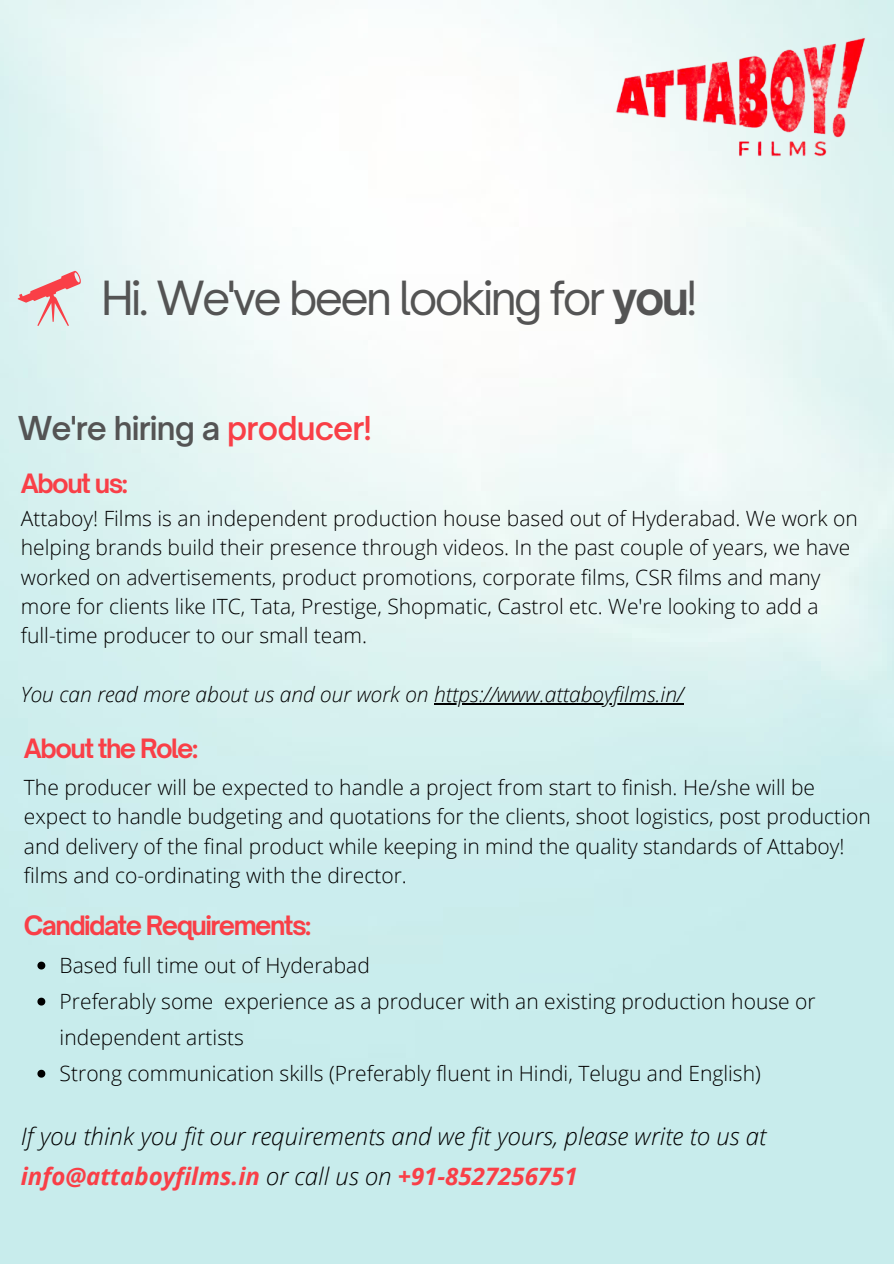
<style>
.page{position:relative;width:894px;height:1264px;background:#fff}
.page>*{position:absolute;margin:0;border:0;box-sizing:border-box;transform-origin:0 0}
.t1{font:45px "Open Sauce One";letter-spacing:-.06em;color:#545454}
.t2{font:600 31.5px "Open Sauce One";letter-spacing:-.025em;color:#545454}
.t3{font:700 25.5px "Open Sauce One";letter-spacing:-.06em;color:#f93f47}
.t4{font:italic 300 24px/40.5px "Open Sans";color:#000}
.t5{font:300 21px/29.2px "Open Sans";color:#000}
.t6{font:italic 300 21px "Open Sans";color:#000}
.s1{font-weight:700}
.s2{color:#f93f47}
.s3{font-weight:700;color:#f93f47}
</style>
<div class="page">
<img style="left:0;top:0;width:893px;height:1263px">
<img style="left:600px;top:25px;width:270px;height:145px">
<svg style="left:18px;top:271px;width:63px;height:55px;background:#e4c4c5"></svg>
<hr style="left:434px;top:703px;width:249px;height:1px;background:#000">
<svg style="left:37px;top:961px;width:8px;height:8px"></svg>
<svg style="left:37px;top:997px;width:8px;height:8px"></svg>
<svg style="left:37px;top:1069px;width:8px;height:8px"></svg>
<p class="t1" style="left:101px;top:270px;width:598px">Hi. We've been looking for <span class="s1">you</span>!</p>
<p class="t2" style="left:18px;top:409px;width:356px">We're hiring a <span class="s2">producer!</span></p>
<p class="t3" style="left:21px;top:467px;width:109px">About us:</p>
<p class="t5" style="left:21px;top:503px;width:838px">Attaboy! Films is an independent production house based out of Hyderabad. We work on helping brands build their presence through videos. In the past couple of years, we have worked on advertisements, product promotions, corporate films, CSR films and many more for clients like ITC, Tata, Prestige, Shopmatic, Castrol etc. We're looking to add a full-time producer to our small team.</p>
<p class="t6" style="left:21px;top:679px;width:664px">You can read more about us and our work on https://www.attaboyfilms.in/</p>
<p class="t3" style="left:24px;top:732px;width:176px">About the Role:</p>
<p class="t5" style="left:24px;top:772px;width:848px">The producer will be expected to handle a project from start to finish. He/she will be expect to handle budgeting and quotations for the clients, shoot logistics, post production and delivery of the final product while keeping in mind the quality standards of Attaboy! films and co-ordinating with the director.</p>
<p class="t3" style="left:24px;top:909px;width:289px">Candidate Requirements:</p>
<p class="t5" style="left:60px;top:950px;width:311px">Based full time out of Hyderabad</p>
<p class="t5" style="left:60px;top:982px;width:757px;line-height:36px">Preferably some experience as a producer with an existing production house or independent artists</p>
<p class="t5" style="left:60px;top:1058px;width:702px">Strong communication skills (Preferably fluent in Hindi, Telugu and English)</p>
<p class="t4" style="left:21px;top:1114px;width:746px">If you think you fit our requirements and we fit yours, please write to us at <span class="s3">info@attaboyfilms.in</span> or call us on <span class="s3">+91-8527256751</span></p>
</div>
